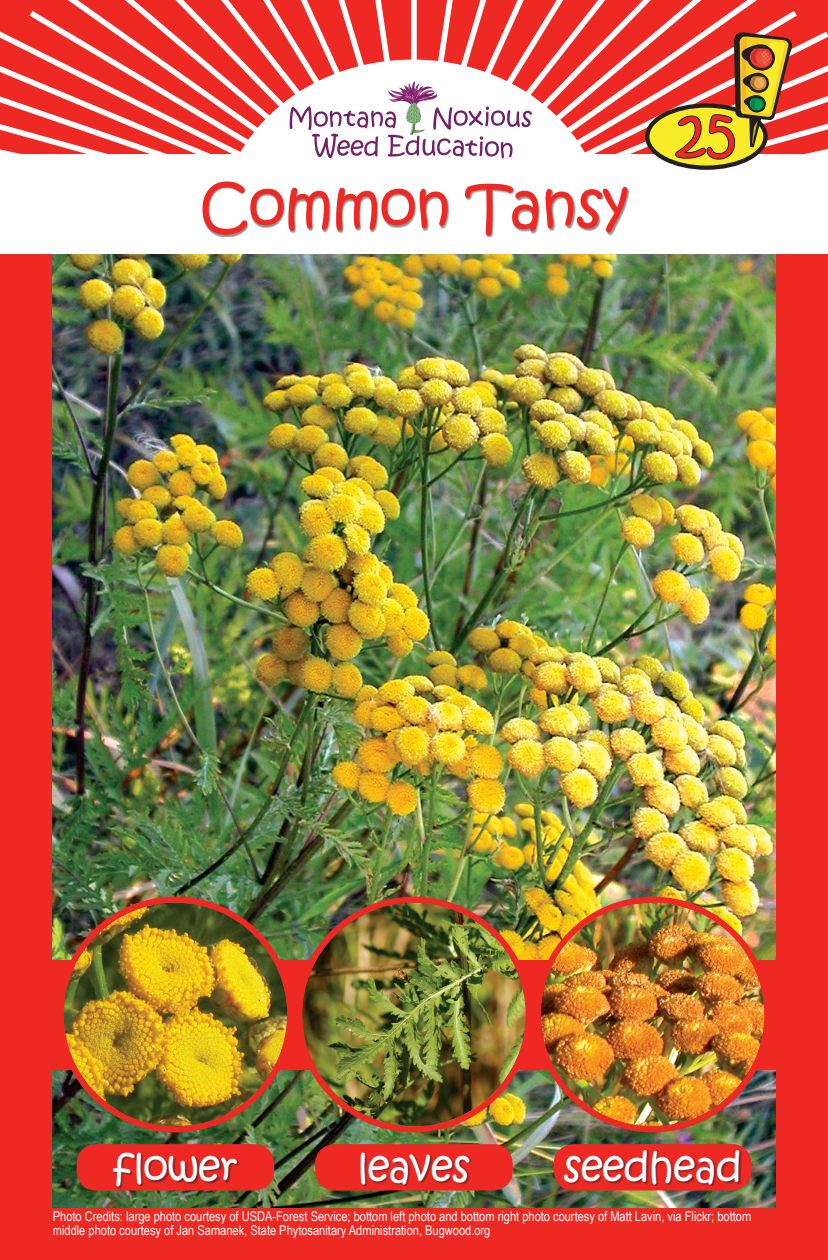
<style>
.page{position:relative;width:828px;height:1260px;background:#ee2823}
.page>*{position:absolute;margin:0;border:0;box-sizing:border-box;transform-origin:0 0}
.t1{font:60.8px "Kristen ITC";color:#ee2823}
.t2{font:60px "Kristen ITC";letter-spacing:-.02em;color:#ee2823}
.t3{font:40px "Kristen ITC";letter-spacing:-.02em;color:#fff}
.t4{font:13.6px/14px "Arial Narrow";color:#fff}
</style>
<div class="page">
<svg style="left:733px;top:0;width:95px;height:154px"></svg>
<svg style="left:468px;top:0;width:265px;height:154px"></svg>
<svg style="left:423px;top:0;width:45px;height:60px"></svg>
<svg style="left:68px;top:0;width:349px;height:6px"></svg>
<svg style="left:0;top:6px;width:423px;height:75px"></svg>
<img style="left:53px;top:254px;width:722px;height:953px">
<div style="left:0;top:154px;width:828px;height:100px;background:#fff"></div>
<svg style="left:220px;top:60px;width:385px;height:94px"></svg>
<svg style="left:0;top:81px;width:532px;height:101px"></svg>
<div style="left:0;top:960px;width:828px;height:109px;background:#ee2823"></div>
<img style="left:64px;top:903px;width:223px;height:223px;border-radius:112px">
<div style="left:58px;top:897px;width:235px;height:235px;border:6px solid #ee2823;border-radius:50%"></div>
<img style="left:541px;top:903px;width:223px;height:223px;border-radius:112px">
<div style="left:535px;top:897px;width:235px;height:235px;border:6px solid #ee2823;border-radius:50%"></div>
<img style="left:302px;top:903px;width:224px;height:223px;border-radius:112px">
<div style="left:296px;top:897px;width:236px;height:235px;border:6px solid #ee2823;border-radius:50%"></div>
<svg style="left:647px;top:106px;width:119px;height:62px"></svg>
<div style="left:645px;top:103px;width:123px;height:67px;border:4px solid #231f20;border-radius:50%"></div>
<svg style="left:675px;top:32px;width:117px;height:128px"></svg>
<div style="left:203px;top:182px;width:427px;height:55px;background:#231f20;opacity:.5"></div>
<div style="left:77px;top:1144px;width:197px;height:47px;background:#ee2823;border-radius:20px"></div>
<div style="left:315px;top:1144px;width:198px;height:47px;background:#ee2823;border-radius:20px"></div>
<div style="left:554px;top:1144px;width:197px;height:47px;background:#ee2823;border-radius:20px"></div>
<div style="left:114px;top:1153px;width:126px;height:35px;background:#231f20;opacity:.5"></div>
<div style="left:361px;top:1153px;width:111px;height:33px;background:#231f20;opacity:.5"></div>
<div style="left:564px;top:1150px;width:178px;height:36px;background:#231f20;opacity:.5"></div>
<h2 class="t2" style="left:199px;top:166px;width:431px">Common Tansy</h2>
<h1 class="t1" style="left:676px;top:95px;width:63px">25</h1>
<h3 class="t3" style="left:113px;top:1141px;width:126px">flower</h3>
<h3 class="t3" style="left:357px;top:1141px;width:114px">leaves</h3>
<h3 class="t3" style="left:563px;top:1141px;width:180px">seedhead</h3>
<p class="t4" style="left:53px;top:1208px;width:700px">Photo Credits: large photo courtesy of USDA-Forest Service; bottom left photo and bottom right photo courtesy of Matt Lavin, via Flickr; bottom middle photo courtesy of Jan Samanek, State Phytosanitary Administration, Bugwood.org</p>
</div>
